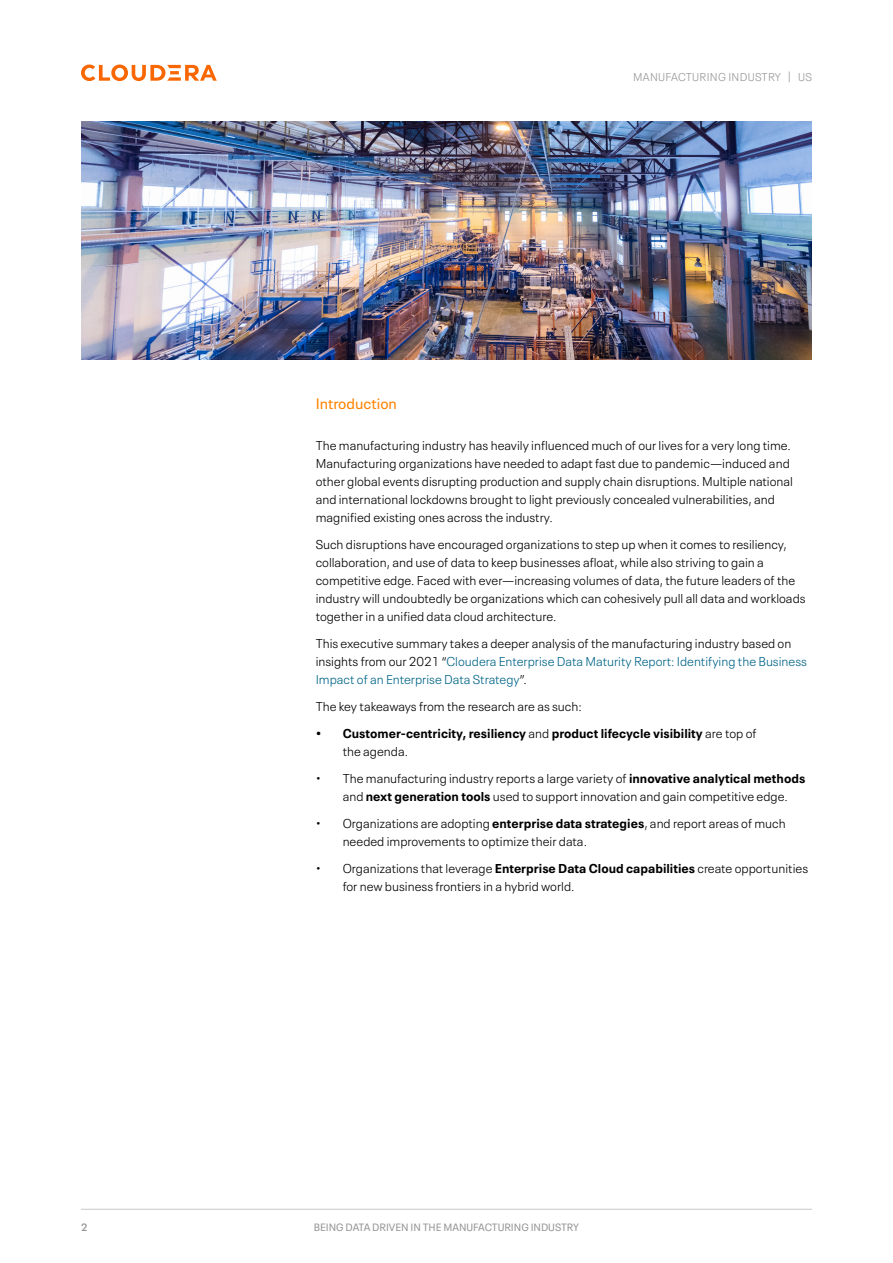
<style>
.page{position:relative;width:893px;height:1263px;background:#fff}
.page>*{position:absolute;margin:0;border:0;box-sizing:border-box;transform-origin:0 0}
.t1{font:15px "Neue Plak Text";color:#ff8400}
.t2{font:300 12.75px/18px "Neue Plak Text";color:#000}
.t3{font:700 12.75px/18px "Neue Plak Text";color:#000}
.t4{font:300 11.25px "Neue Plak Text";letter-spacing:.025em;color:#969696}
.t5{font:10.5px "Neue Plak Text";color:#969696}
.t6{font:600 10.5px "Neue Plak Text";color:#969696}
.s1{color:#016488}
.s2{font-weight:300}
.s3{font-weight:700}
</style>
<div class="page">
<svg style="left:81px;top:65px;width:136px;height:16px"></svg>
<hr style="left:81px;top:1209px;width:731px;height:1px;background:#c8c8c8">
<img style="left:81px;top:122px;width:731px;height:237px">
<p class="t4" style="left:633px;top:68px;width:180px">MANUFACTURING INDUSTRY | US</p>
<p class="t1" style="left:316px;top:392px;width:83px">Introduction</p>
<p class="t2" style="left:316px;top:436px;width:479px">The manufacturing industry has heavily influenced much of our lives for a very long time.<br>Manufacturing organizations have needed to adapt fast due to pandemic—induced and other global events disrupting production and supply chain disruptions. Multiple national and international lockdowns brought to light previously concealed vulnerabilities, and magnified existing ones across the industry.</p>
<p class="t2" style="left:316px;top:535px;width:491px">Such disruptions have encouraged organizations to step up when it comes to resiliency, collaboration, and use of data to keep businesses afloat, while also striving to gain a competitive edge. Faced with ever—increasing volumes of data, the future leaders of the industry will undoubtedly be organizations which can cohesively pull all data and workloads together in a unified data cloud architecture.</p>
<p class="t2" style="left:316px;top:634px;width:493px">This executive summary takes a deeper analysis of the manufacturing industry based on insights from our 2021 “<span class="s1">Cloudera Enterprise Data Maturity Report: Identifying the Business<br>Impact of an Enterprise Data Strategy</span>”.</p>
<p class="t2" style="left:316px;top:697px;width:268px">The key takeaways from the research are as such:</p>
<p class="t3" style="left:343px;top:723px;width:415px;text-indent:-27px">• Customer-centricity, resiliency <span class="s2">and</span> product lifecycle visibility <span class="s2">are top of the agenda.</span></p>
<p class="t2" style="left:343px;top:769px;width:464px;text-indent:-27px">• The manufacturing industry reports a large variety of <span class="s3">innovative analytical methods </span>and <span class="s3">next generation tools</span> used to support innovation and gain competitive edge.</p>
<p class="t2" style="left:343px;top:814px;width:444px;text-indent:-27px">• Organizations are adopting <span class="s3">enterprise data strategies</span>, and report areas of much needed improvements to optimize their data.</p>
<p class="t2" style="left:343px;top:859px;width:467px;text-indent:-27px">• Organizations that leverage <span class="s3">Enterprise Data Cloud capabilities</span> create opportunities for new business frontiers in a hybrid world.</p>
<p class="t6" style="left:81px;top:1218px;width:8px">2</p>
<p class="t5" style="left:314px;top:1219px;width:267px">BEING DATA DRIVEN IN THE MANUFACTURING INDUSTRY</p>
</div>
